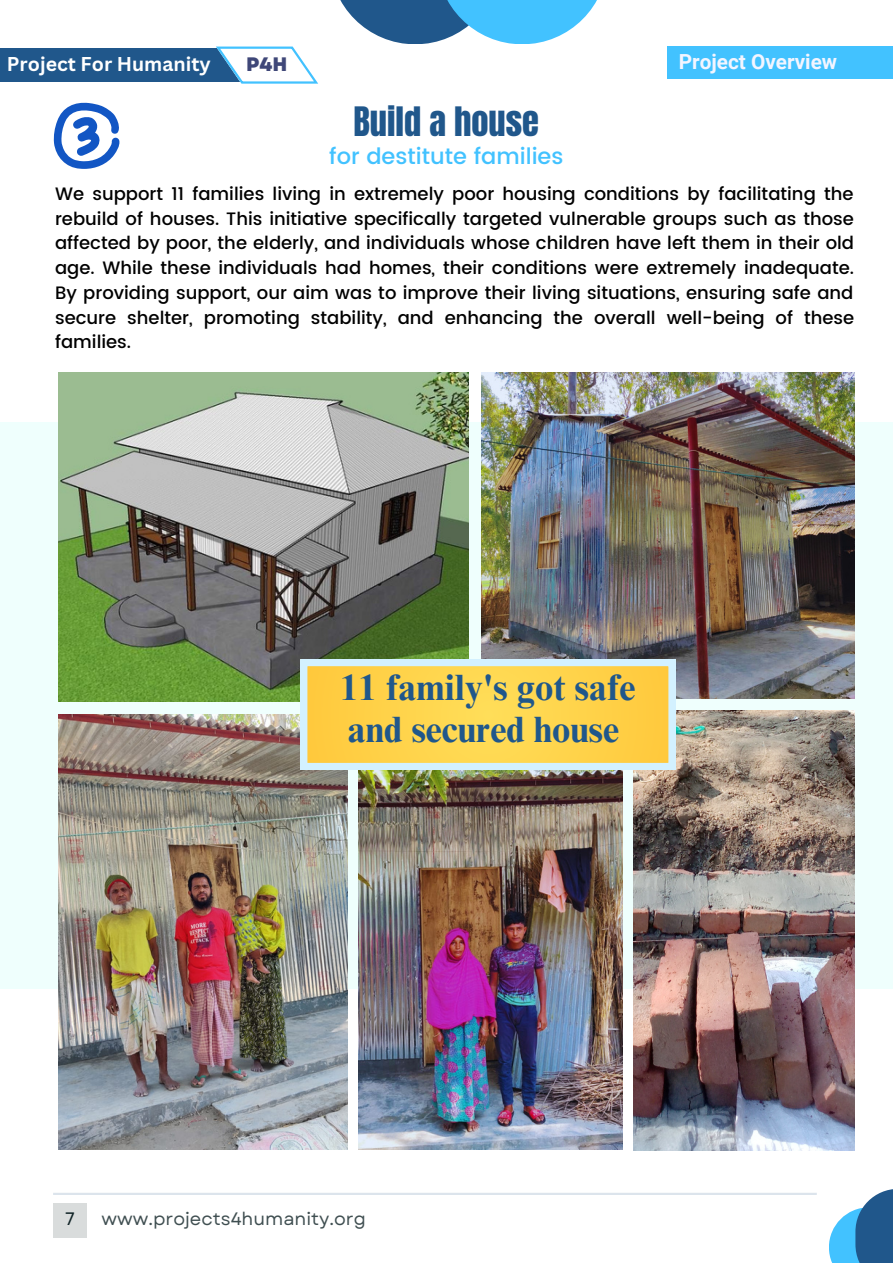
<style>
.page{position:relative;width:893px;height:1264px;background:#fff}
.page>*{position:absolute;margin:0;border:0;box-sizing:border-box;transform-origin:0 0}
.t1{font:700 36.6px/41.5px "Times NRMT Pro";color:#20578b}
.t2{font:34.5px "Anton";color:#20578b}
.t3{font:500 22.5px "Poppins";color:#42c2ff}
.t4{font:700 20.7px "Roboto";color:#f3f5ff}
.t5{font:700 19.5px "Canva Sans";color:#fff}
.t6{font:800 19.5px "Garet";color:#3f4778}
.t7{font:500 18px/24.8px "Poppins";color:#000;text-align:justify}
.t8{font:18px "Garet";color:#102326}
</style>
<div class="page">
<div style="left:0;top:48px;width:284px;height:34px;background:#20578b"></div>
<svg style="left:216px;top:47px;width:102px;height:37px"></svg>
<div style="left:667px;top:47px;width:225px;height:32px;background:#42c2ff"></div>
<svg style="left:340px;top:0;width:96px;height:44px;fill:#20578b"></svg>
<svg style="left:436px;top:0;width:161px;height:44px;fill:#42c2ff"></svg>
<div style="left:0;top:422px;width:892px;height:566px;background:#effffd"></div>
<img style="left:58px;top:714px;width:289px;height:435px">
<img style="left:358px;top:769px;width:265px;height:380px">
<hr style="left:53px;top:1192px;width:763px;height:2px;background:#20578b">
<div style="left:53px;top:1202px;width:34px;height:35px;background:#d9dcdc"></div>
<svg style="left:829px;top:1210px;width:26px;height:52px"></svg>
<div style="left:855px;top:1189px;width:37px;height:73px;background:#20578b"></div>
<img style="left:58px;top:372px;width:411px;height:330px">
<svg style="left:53px;top:102px;width:67px;height:67px"></svg>
<img style="left:633px;top:710px;width:221px;height:440px">
<img style="left:481px;top:372px;width:373px;height:326px">
<svg style="left:300px;top:659px;width:375px;height:110px;background:#f8d766"></svg>
<p class="t5" style="left:7px;top:50px;width:205px">Project For Humanity</p>
<p class="t6" style="left:246px;top:50px;width:43px">P4H</p>
<p class="t4" style="left:678px;top:49px;width:160px">Project Overview</p>
<p class="t2" style="left:353px;top:97px;width:187px">Build a house</p>
<p class="t3" style="left:329px;top:143px;width:236px">for destitute families</p>
<p class="t7" style="left:55px;top:181px;width:800px">We support 11 families living in extremely poor housing conditions by facilitating the rebuild of houses. This initiative specifically targeted vulnerable groups such as those affected by poor, the elderly, and individuals whose children have left them in their old age. While these individuals had homes, their conditions were extremely inadequate.<br>By providing support, our aim was to improve their living situations, ensuring safe and secure shelter, promoting stability, and enhancing the overall well-being of these families.</p>
<p class="t1" style="left:340px;top:671px;width:296px">11 family's got safe and secured house</p>
<p class="t8" style="left:65px;top:1205px;width:11px">7</p>
<p class="t8" style="left:102px;top:1205px;width:266px">www.projects4humanity.org</p>
</div>
